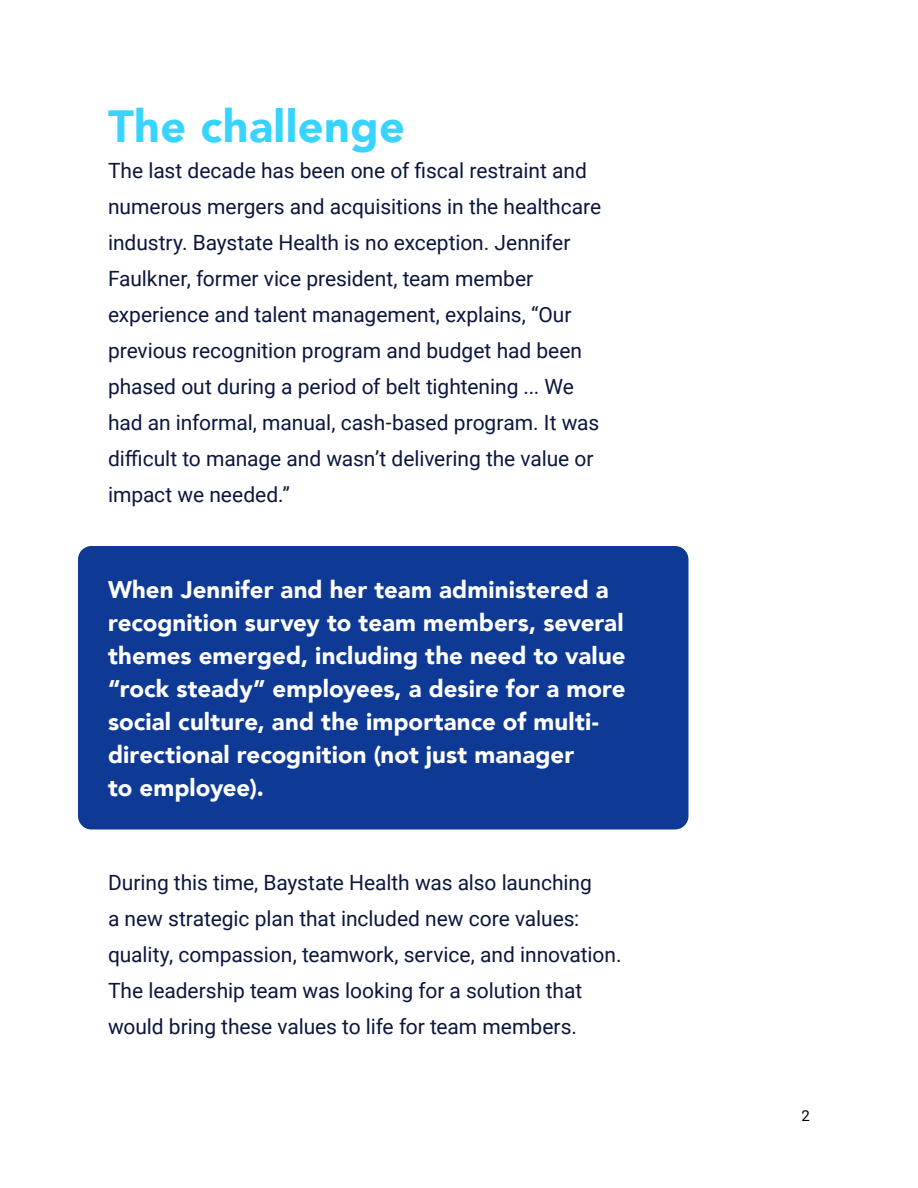
<style>
.page{position:relative;width:918px;height:1188px;background:#fff}
.page>*{position:absolute;margin:0;border:0;box-sizing:border-box;transform-origin:0 0}
.t1{font:900 45px "Avenir LT Com";letter-spacing:.01em;color:#38d4ff}
.t2{font:900 24px/33px "Avenir LT Com";letter-spacing:.005em;color:#fff}
.t3{font:21px/36px "Roboto";letter-spacing:-.005em;color:#0d173d}
.t4{font:15px "Roboto";color:#000}
</style>
<div class="page">
<div style="left:78px;top:546px;width:610px;height:284px;background:#0e3a96;border-radius:14px"></div>
<h1 class="t1" style="left:108px;top:99px;width:299px">The challenge</h1>
<p class="t3" style="left:108px;top:152px;width:495px">The last decade has been one of fiscal restraint and numerous mergers and acquisitions in the healthcare industry. Baystate Health is no exception. Jennifer Faulkner, former vice president, team member experience and talent management, explains, “Our previous recognition program and budget had been phased out during a period of belt tightening ... We had an informal, manual, cash-based program. It was difficult to manage and wasn’t delivering the value or impact we needed.”</p>
<p class="t2" style="left:108px;top:573px;width:519px">When Jennifer and her team administered a recognition survey to team members, several themes emerged, including the need to value “rock steady” employees, a desire for a more social culture, and the importance of multi&shy;directional recognition (not just manager<br>to employee).</p>
<p class="t3" style="left:108px;top:864px;width:515px">During this time, Baystate Health was also launching<br>a new strategic plan that included new core values: quality, compassion, teamwork, service, and innovation.<br>The leadership team was looking for a solution that would bring these values to life for team members.</p>
<p class="t4" style="left:802px;top:1105px;width:10px">2</p>
</div>
